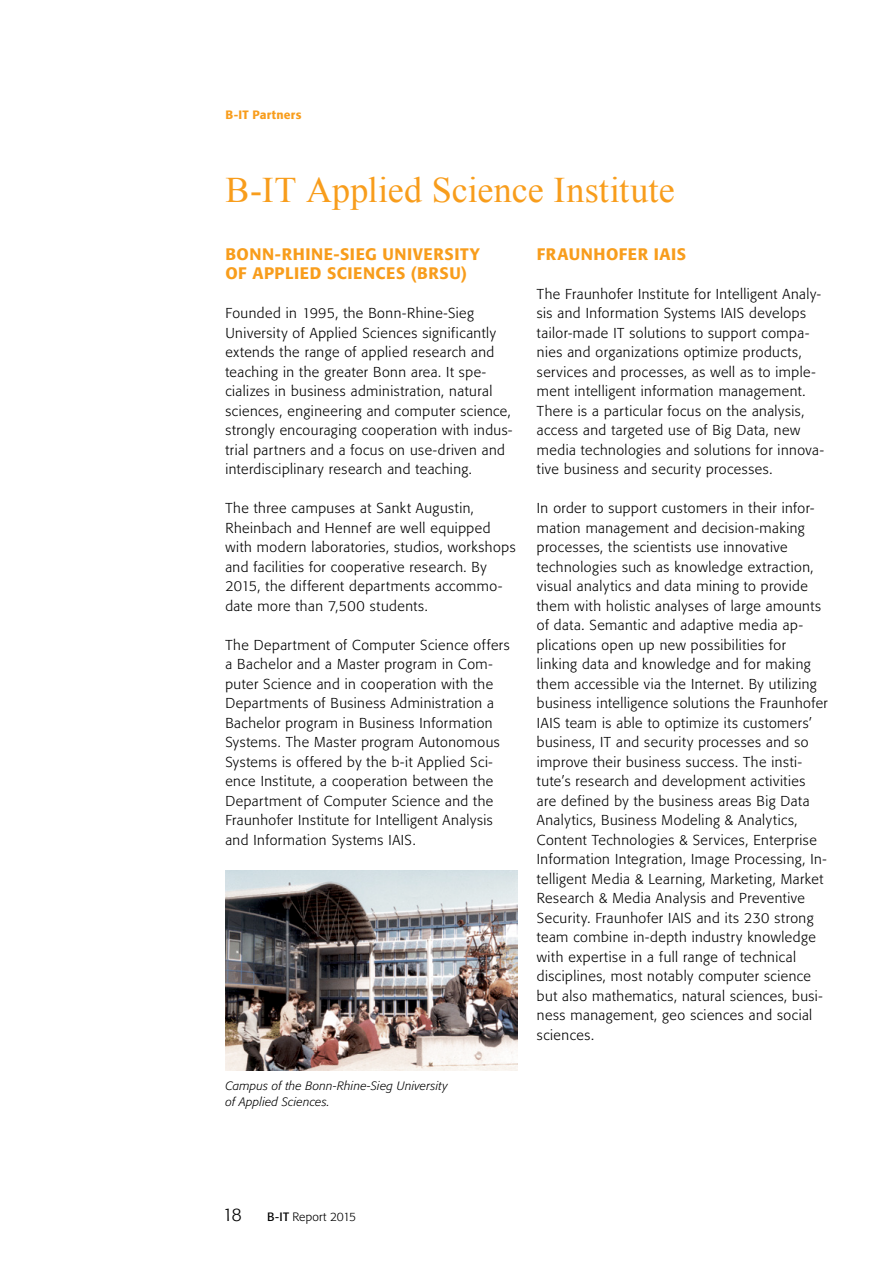
<style>
.page{position:relative;width:893px;height:1263px;background:#fff}
.page>*{position:absolute;margin:0;border:0;box-sizing:border-box;transform-origin:0 0}
.t1{font:36px "Times New Roman";letter-spacing:.005em;color:#f89d1c}
.t2{font:300 18px "Formata BQ";color:#000}
.t3{font:500 16.5px/19.8px "Formata BQ";letter-spacing:.035em;color:#f89d1c}
.t4{font:300 14.25px/19.5px "Formata BQ";letter-spacing:.035em;color:#000}
.t5{font:italic 300 12px/16.5px "Formata BQ";letter-spacing:.02em;color:#000}
.t6{font:300 12px "Formata BQ";letter-spacing:.005em;color:#000}
.t7{font:500 12px "Formata BQ";letter-spacing:.02em;color:#f89d1c}
.s1{font-weight:400}
</style>
<div class="page">
<img style="left:225px;top:871px;width:293px;height:199px">
<p class="t7" style="left:225px;top:107px;width:78px">B-IT Partners</p>
<h1 class="t1" style="left:225px;top:166px;width:451px">B-IT Applied Science Institute</h1>
<p class="t3" style="left:225px;top:244px;width:256px">BONN-RHINE-SIEG UNIVERSITY<br>OF APPLIED SCIENCES (BRSU)</p>
<p class="t4" style="left:225px;top:304px;width:288px">Founded in 1995, the Bonn-Rhine-Sieg University of Applied Sciences significantly extends the range of applied research and teaching in the greater Bonn area. It spe&shy;cializes in business administration, natural sciences, engineering and computer science, strongly encouraging cooperation with indus&shy;trial partners and a focus on use-driven and interdisciplinary research and teaching.</p>
<p class="t4" style="left:225px;top:499px;width:292px">The three campuses at Sankt Augustin, Rheinbach and Hennef are well equipped with modern laboratories, studios, workshops and facilities for cooperative research. By 2015, the different departments accommo&shy;date more than 7,500 students.</p>
<p class="t4" style="left:225px;top:635px;width:286px">The Department of Computer Science offers a Bachelor and a Master program in Com&shy;puter Science and in cooperation with the Departments of Business Administration a Bachelor program in Business Information Systems. The Master program Autonomous Systems is offered by the b-it Applied Sci&shy;ence Institute, a cooperation between the Department of Computer Science and the Fraunhofer Institute for Intelligent Analysis and Information Systems IAIS.</p>
<p class="t5" style="left:225px;top:1077px;width:224px">Campus of the Bonn-Rhine-Sieg University of Applied Sciences.</p>
<p class="t3" style="left:537px;top:244px;width:151px">FRAUNHOFER IAIS</p>
<p class="t4" style="left:537px;top:284px;width:289px">The Fraunhofer Institute for Intelligent Analy&shy;sis and Information Systems IAIS develops tailor-made IT solutions to support compa&shy;nies and organizations optimize products, services and processes, as well as to imple&shy;ment intelligent information management.<br>There is a particular focus on the analysis, access and targeted use of Big Data, new media technologies and solutions for innova&shy;tive business and security processes.</p>
<p class="t4" style="left:537px;top:498px;width:292px">In order to support customers in their infor&shy;mation management and decision-making processes, the scientists use innovative technologies such as knowledge extraction, visual analytics and data mining to provide them with holistic analyses of large amounts of data. Semantic and adaptive media ap&shy;plications open up new possibilities for linking data and knowledge and for making them accessible via the Internet. By utilizing business intelligence solutions the Fraunhofer IAIS team is able to optimize its customers’ business, IT and security processes and so improve their business success. The insti&shy;tute’s research and development activities are defined by the business areas Big Data Analytics, Business Modeling &amp; Analytics, Content Technologies &amp; Services, Enterprise Information Integration, Image Processing, In&shy;telligent Media &amp; Learning, Marketing, Market Research &amp; Media Analysis and Preventive Security. Fraunhofer IAIS and its 230 strong team combine in-depth industry knowledge with expertise in a full range of technical disciplines, most notably computer science but also mathematics, natural sciences, busi&shy;ness management, geo sciences and social sciences.</p>
<p class="t2" style="left:222px;top:1204px;width:21px">18</p>
<p class="t6" style="left:267px;top:1209px;width:91px"><span class="s1">B-IT</span> Report 2015</p>
</div>
